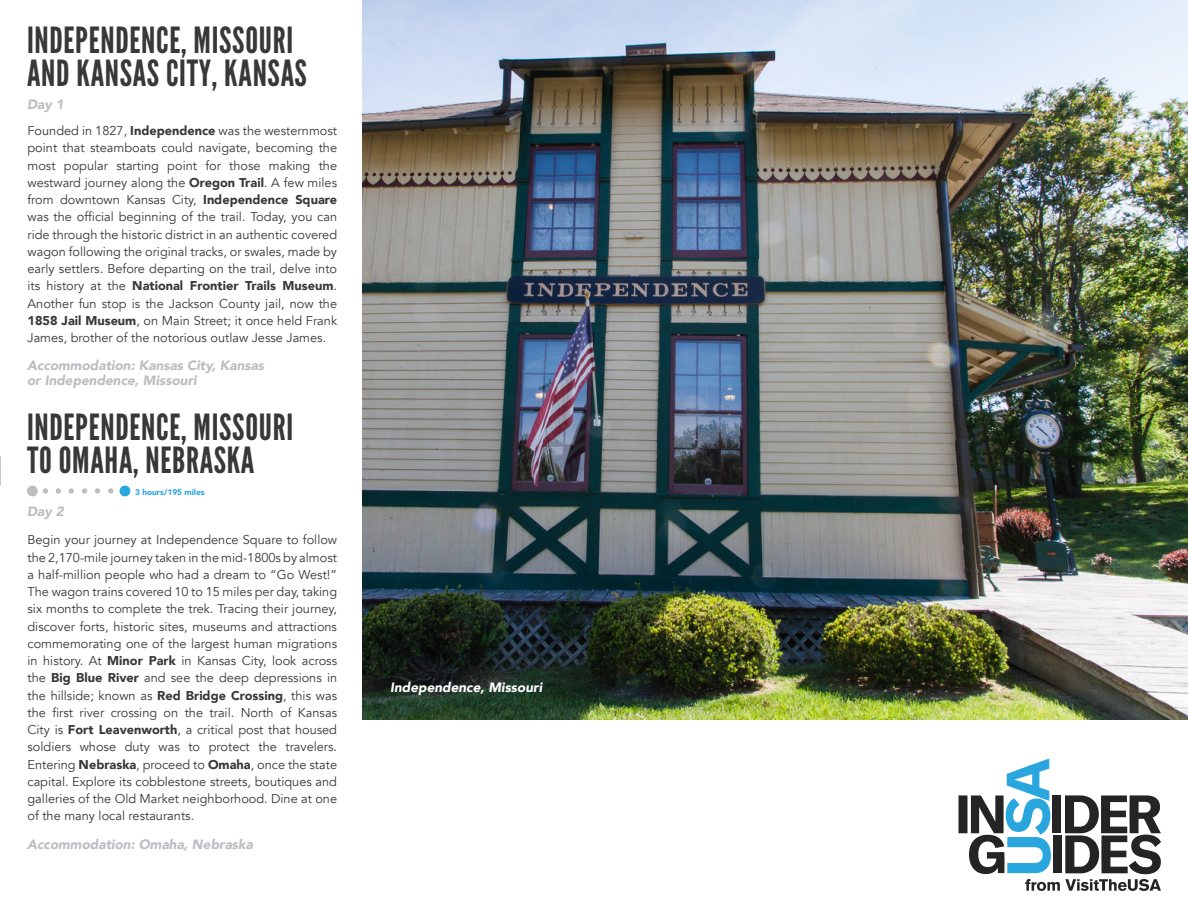
<style>
.page{position:relative;width:1188px;height:918px;background:#fff}
.page>*{position:absolute;margin:0;border:0;box-sizing:border-box;transform-origin:0 0}
.Section_Title_no_lin{font:36px/33px "League Gothic";letter-spacing:.02em;color:#383839}
.Accommodation{font:italic 900 13.5px/15px "Avenir";color:#bcbdc0}
.Photo_Caption{font:italic 900 13.5px "Avenir";color:#fff}
.Section_Title_no_lin-2{font:italic 900 13.5px "Avenir";color:#bcbdc0}
.t1{font:12.75px/17.2px "Avenir";color:#383839;text-align:justify}
.t2{font:900 8.25px "Avenir";color:#2aa6de}
.s1{font-weight:900}
</style>
<div class="page">
<img style="left:363px;top:0;width:825px;height:720px">
<svg style="left:82px;top:488px;width:18px;height:6px"></svg>
<svg style="left:108px;top:488px;width:13px;height:6px"></svg>
<div style="left:120px;top:486px;width:10px;height:10px;background:#2aa6de;border-radius:50%"></div>
<svg style="left:958px;top:759px;width:203px;height:132px"></svg>
<svg style="left:43px;top:488px;width:31px;height:6px"></svg>
<div style="left:27px;top:486px;width:11px;height:10px;background:#bcbdc0;border-radius:50%"></div>
<p class="Section_Title_no_lin" style="left:27px;top:24px;width:281px">INDEPENDENCE, MISSOURI<br>AND KANSAS CITY, KANSAS</p>
<p class="Section_Title_no_lin-2" style="left:27px;top:93px;width:38px">Day 1</p>
<p class="t1" style="left:28px;top:122px;width:311px">Founded in 1827, <span class="s1">Independence</span> was the westernmost point that steamboats could navigate, becoming the most popular starting point for those making the westward journey along the <span class="s1">Oregon Trail</span>. A few miles from downtown Kansas City, <span class="s1">Independence Square </span>was the official beginning of the trail. Today, you can ride through the historic district in an authentic covered wagon following the original tracks, or swales, made by early settlers. Before departing on the trail, delve into its history at the <span class="s1">National Frontier Trails Museum</span>.<br>Another fun stop is the Jackson County jail, now the <span class="s1">1858 Jail Museum</span>, on Main Street; it once held Frank James, brother of the notorious outlaw Jesse James.</p>
<p class="Accommodation" style="left:27px;top:357px;width:239px">Accommodation: Kansas City, Kansas or Independence, Missouri</p>
<p class="Section_Title_no_lin" style="left:27px;top:411px;width:268px">INDEPENDENCE, MISSOURI<br>TO OMAHA, NEBRASKA</p>
<p class="Section_Title_no_lin-2" style="left:27px;top:500px;width:38px">Day 2</p>
<p class="t1" style="left:28px;top:532px;width:311px">Begin your journey at Independence Square to follow the 2,170-mile journey taken in the mid-1800s by almost a half-million people who had a dream to “Go West!” The wagon trains covered 10 to 15 miles per day, taking six months to complete the trek. Tracing their journey, discover forts, historic sites, museums and attractions commemorating one of the largest human migrations in history. At <span class="s1">Minor Park</span> in Kansas City, look across the <span class="s1">Big Blue River</span> and see the deep depressions in the hillside; known as <span class="s1">Red Bridge Crossing</span>, this was the first river crossing on the trail. North of Kansas City is <span class="s1">Fort Leavenworth</span>, a critical post that housed soldiers whose duty was to protect the travelers.<br>Entering <span class="s1">Nebraska</span>, proceed to <span class="s1">Omaha</span>, once the state capital. Explore its cobblestone streets, boutiques and galleries of the Old Market neighborhood. Dine at one of the many local restaurants.</p>
<p class="Accommodation" style="left:27px;top:836px;width:227px">Accommodation: Omaha, Nebraska</p>
<p class="t2" style="left:135px;top:485px;width:71px">3 hours/195 miles</p>
<p class="Photo_Caption" style="left:390px;top:677px;width:153px">Independence, Missouri</p>
</div>
